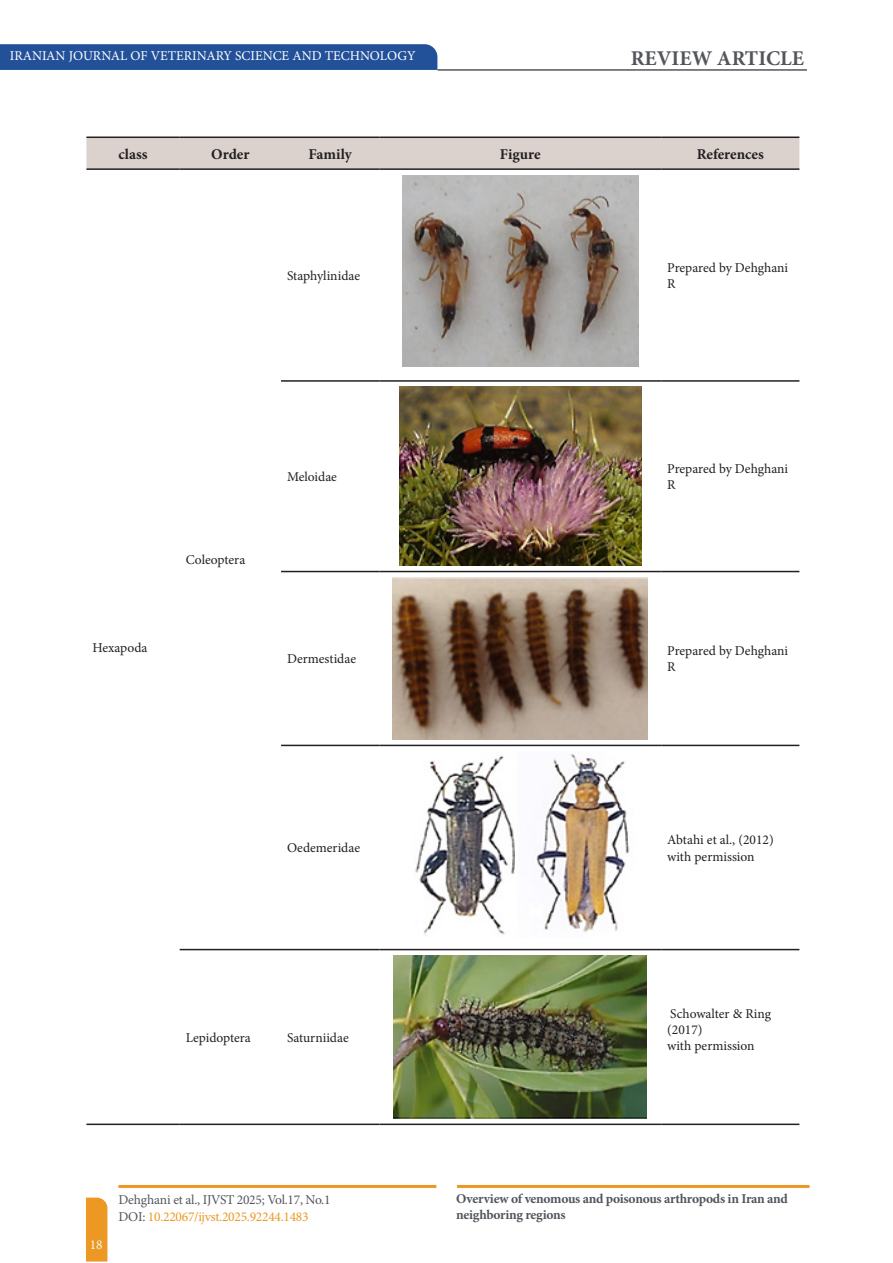
<style>
.page{position:relative;width:893px;height:1263px;background:#fff}
.page>*{position:absolute;margin:0;border:0;box-sizing:border-box;transform-origin:0 0}
.t1{font:700 21px "Minion Pro";color:#53555c}
.Table_first_row{font:700 15px "Minion Pro";color:#231f20}
.Table_text{font:13.5px/16.2px "Minion Pro";color:#231f20}
.t2{font:13.5px/16.2px "Minion Pro";letter-spacing:-.02em;color:#52565c}
.t3{font:700 13.5px/16.2px "Minion Pro";letter-spacing:-.02em;color:#52565c}
.t4{font:13.5px "Minion Pro";color:#fff}
.t5{font:13.5px "Minion Pro";color:#f3fafb}
.s1{color:#ec9823}
</style>
<div class="page">
<svg style="left:0;top:44px;width:438px;height:26px;background:#24539b"></svg>
<hr style="left:437px;top:69px;width:370px;height:2px;background:#52565c">
<svg style="left:85px;top:1197px;width:23px;height:65px"></svg>
<hr style="left:457px;top:1185px;width:352px;height:3px;background:#ec9823">
<hr style="left:118px;top:1185px;width:318px;height:3px;background:#ec9823">
<div style="left:86px;top:138px;width:713px;height:30px;background:#dbd2ce"></div>
<hr style="left:180px;top:168px;width:101px;height:2px;background:#231f20">
<hr style="left:86px;top:168px;width:94px;height:2px;background:#231f20">
<hr style="left:180px;top:949px;width:101px;height:1px;background:#231f20">
<hr style="left:180px;top:1123px;width:101px;height:2px;background:#231f20">
<hr style="left:86px;top:1123px;width:94px;height:2px;background:#231f20">
<hr style="left:661px;top:168px;width:138px;height:2px;background:#231f20">
<hr style="left:379px;top:168px;width:282px;height:2px;background:#231f20">
<hr style="left:281px;top:168px;width:98px;height:2px;background:#231f20">
<hr style="left:661px;top:380px;width:138px;height:2px;background:#231f20">
<hr style="left:379px;top:380px;width:282px;height:2px;background:#231f20">
<hr style="left:281px;top:380px;width:98px;height:2px;background:#231f20">
<hr style="left:661px;top:571px;width:138px;height:1px;background:#231f20">
<hr style="left:379px;top:571px;width:282px;height:1px;background:#231f20">
<hr style="left:281px;top:571px;width:98px;height:1px;background:#231f20">
<hr style="left:379px;top:745px;width:282px;height:1px;background:#231f20">
<hr style="left:281px;top:745px;width:98px;height:1px;background:#231f20">
<hr style="left:661px;top:949px;width:138px;height:1px;background:#231f20">
<hr style="left:379px;top:949px;width:282px;height:1px;background:#231f20">
<hr style="left:281px;top:949px;width:98px;height:1px;background:#231f20">
<hr style="left:661px;top:1123px;width:138px;height:2px;background:#231f20">
<hr style="left:379px;top:1123px;width:282px;height:2px;background:#231f20">
<hr style="left:281px;top:1123px;width:98px;height:2px;background:#231f20">
<hr style="left:86px;top:137px;width:94px;height:1px;background:#231f20">
<hr style="left:661px;top:137px;width:138px;height:1px;background:#231f20">
<hr style="left:379px;top:137px;width:282px;height:1px;background:#231f20">
<hr style="left:281px;top:137px;width:98px;height:1px;background:#231f20">
<hr style="left:180px;top:137px;width:101px;height:1px;background:#231f20">
<hr style="left:661px;top:745px;width:138px;height:1px;background:#231f20">
<img style="left:402px;top:175px;width:236px;height:192px">
<img style="left:400px;top:387px;width:241px;height:178px">
<img style="left:393px;top:577px;width:255px;height:162px">
<img style="left:415px;top:754px;width:215px;height:182px">
<img style="left:394px;top:955px;width:252px;height:163px">
<p class="t4" style="left:10px;top:47px;width:407px">IRANIAN JOURNAL OF VETERINARY SCIENCE AND TECHNOLOGY</p>
<h1 class="t1" style="left:631px;top:43px;width:175px">REVIEW ARTICLE</h1>
<p class="Table_first_row" style="left:119px;top:143px;width:31px">class</p>
<p class="Table_first_row" style="left:211px;top:143px;width:40px">Order</p>
<p class="Table_first_row" style="left:308px;top:143px;width:45px">Family</p>
<p class="Table_first_row" style="left:500px;top:143px;width:42px">Figure</p>
<p class="Table_first_row" style="left:697px;top:143px;width:69px">References</p>
<p class="Table_text" style="left:287px;top:268px;width:75px">Staphylinidae</p>
<p class="Table_text" style="left:92px;top:639px;width:57px">Hexapoda</p>
<p class="Table_text" style="left:186px;top:552px;width:61px">Coleoptera</p>
<p class="Table_text" style="left:287px;top:469px;width:51px">Meloidae</p>
<p class="Table_text" style="left:287px;top:651px;width:71px">Dermestidae</p>
<p class="Table_text" style="left:287px;top:840px;width:75px">Oedemeridae</p>
<p class="Table_text" style="left:186px;top:1029px;width:67px">Lepidoptera</p>
<p class="Table_text" style="left:287px;top:1029px;width:63px">Saturniidae</p>
<p class="Table_text" style="left:667px;top:259px;width:122px">Prepared by Dehghani<br>R</p>
<p class="Table_text" style="left:667px;top:461px;width:122px">Prepared by Dehghani<br>R</p>
<p class="Table_text" style="left:667px;top:643px;width:122px">Prepared by Dehghani<br>R</p>
<p class="Table_text" style="left:667px;top:832px;width:108px">Abtahi et al., (2012)</p>
<p class="Table_text" style="left:667px;top:848px;width:89px">with permission</p>
<p class="Table_text" style="left:667px;top:1005px;width:105px">Schowalter &amp; Ring (2017)</p>
<p class="Table_text" style="left:667px;top:1037px;width:89px">with permission</p>
<p class="t5" style="left:90px;top:1235px;width:14px">18</p>
<p class="t2" style="left:118px;top:1192px;width:214px">Dehghani et al., IJVST 2025; Vol.17, No.1<br>DOI: <span class="s1">10.22067/ijvst.2025.92244.1483</span></p>
<p class="t3" style="left:456px;top:1190px;width:333px">Overview of venomous and poisonous arthropods in Iran and neighboring regions</p>
</div>
